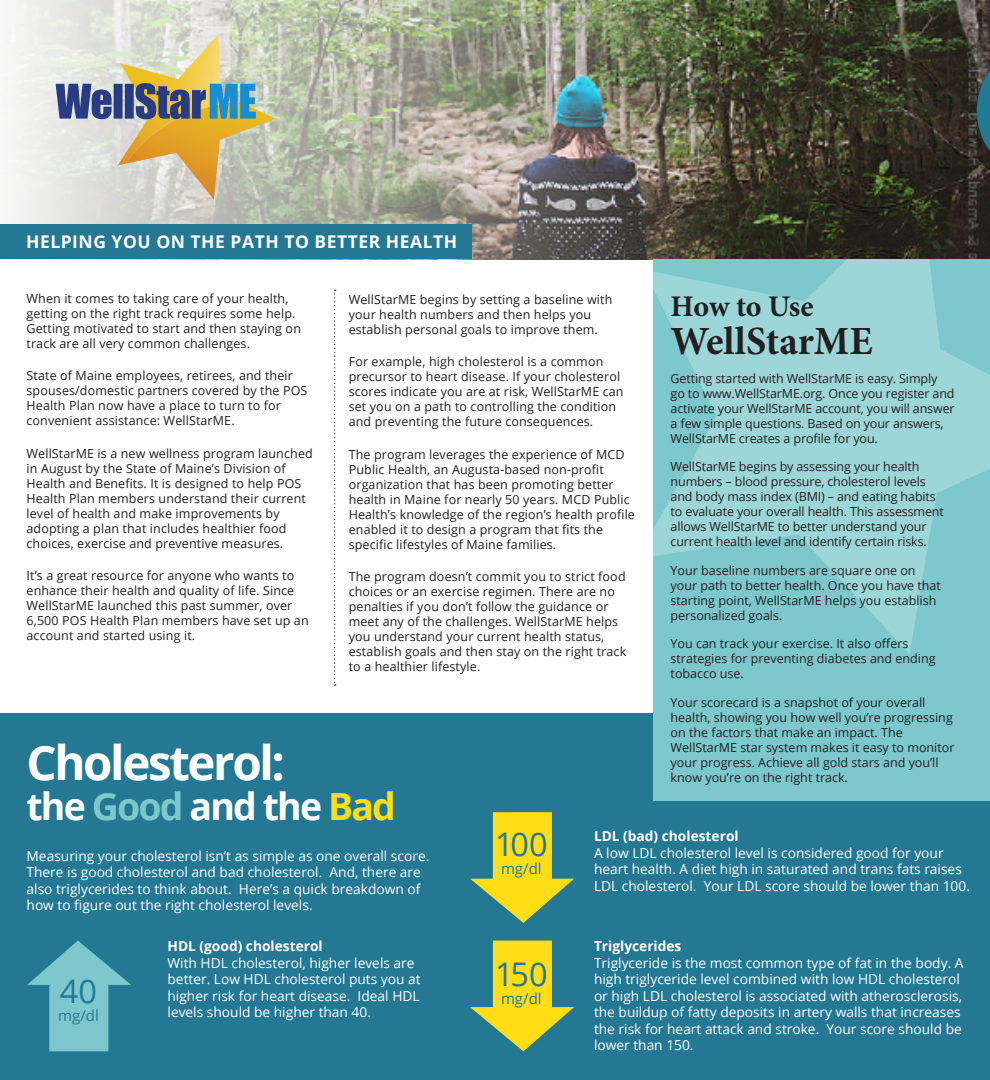
<style>
.page{position:relative;width:990px;height:1080px;background:#fff}
.page>*{position:absolute;margin:0;border:0;box-sizing:border-box;transform-origin:0 0}
.t1{font:700 47.5px "Open Sans";letter-spacing:-.05em;color:#fff}
.GC__Body_Copy__1{font:700 40px "Minion Pro";color:#231f20}
.t2{font:700 37.5px "Open Sans";letter-spacing:-.05em;color:#fff}
.t3{font:32.5px "Open Sans";color:#247893}
.GC__Body_Copy__1-2{font:700 30px "Minion Pro";letter-spacing:-.01em;color:#231f20}
.t4{font:700 17.5px "Open Sans";letter-spacing:.03em;color:#fff}
.t5{font:15px "Open Sans";color:#247893}
.t6{font:13.75px/16.5px "Open Sans";color:#fff}
.t7{font:700 13.75px "Open Sans";color:#fff}
.GC__Body_Copy__1-3{font:12.5px/15px "Open Sans";letter-spacing:.01em;color:#231f20}
.GC__Body_Copy__1-4{font:12.5px/15px "Open Sans";letter-spacing:-.01em;color:#231f20}
.s1{color:#7cc8cd}
.s2{color:#ffdd17}
</style>
<div class="page">
<div style="left:0;top:714px;width:990px;height:366px;background:#247893"></div>
<div style="left:653px;top:259px;width:337px;height:542px;background:#7cc8cd"></div>
<svg style="left:653px;top:259px;width:337px;height:395px;fill:#9dd6d9"></svg>
<svg style="left:334px;top:290px;width:2px;height:396px"></svg>
<svg style="left:27px;top:941px;width:104px;height:110px"></svg>
<svg style="left:470px;top:812px;width:104px;height:111px"></svg>
<svg style="left:470px;top:941px;width:104px;height:110px"></svg>
<img style="left:10px;top:0;width:980px;height:259px">
<div style="left:0;top:224px;width:472px;height:35px;background:#247893"></div>
<img style="left:125px;top:102px;width:151px;height:98px">
<img style="left:118px;top:34px;width:121px;height:132px">
<svg style="left:56px;top:83px;width:200px;height:36px;background:#607890"></svg>
<p class="t4" style="left:26px;top:230px;width:433px">HELPING YOU ON THE PATH TO BETTER HEALTH</p>
<p class="GC__Body_Copy__1-3" style="left:27px;top:291px;width:276px">When it comes to taking care of your health, getting on the right track requires some help.<br>Getting motivated to start and then staying on track are all very common challenges.</p>
<p class="GC__Body_Copy__1-3" style="left:27px;top:368px;width:282px">State of Maine employees, retirees, and their spouses/domestic partners covered by the POS Health Plan now have a place to turn to for convenient assistance: WellStarME.</p>
<p class="GC__Body_Copy__1-3" style="left:27px;top:446px;width:288px">WellStarME is a new wellness program launched in August by the State of Maine’s Division of Health and Benefits. It is designed to help POS Health Plan members understand their current level of health and make improvements by adopting a plan that includes healthier food choices, exercise and preventive measures.</p>
<p class="GC__Body_Copy__1-3" style="left:27px;top:568px;width:284px">It’s a great resource for anyone who wants to enhance their health and quality of life. Since WellStarME launched this past summer, over 6,500 POS Health Plan members have set up an account and started using it.</p>
<p class="GC__Body_Copy__1-3" style="left:349px;top:291px;width:265px">WellStarME begins by setting a baseline with your health numbers and then helps you establish personal goals to improve them.</p>
<p class="GC__Body_Copy__1-3" style="left:349px;top:354px;width:276px">For example, high cholesterol is a common precursor to heart disease. If your cholesterol scores indicate you are at risk, WellStarME can set you on a path to controlling the condition and preventing the future consequences.</p>
<p class="GC__Body_Copy__1-3" style="left:349px;top:446px;width:288px">The program leverages the experience of MCD Public Health, an Augusta-based non-profit organization that has been promoting better health in Maine for nearly 50 years. MCD Public Health’s knowledge of the region’s health profile enabled it to design a program that fits the specific lifestyles of Maine families.</p>
<p class="GC__Body_Copy__1-3" style="left:349px;top:569px;width:279px">The program doesn’t commit you to strict food choices or an exercise regimen. There are no penalties if you don’t follow the guidance or meet any of the challenges. WellStarME helps you understand your current health status, establish goals and then stay on the right track to a healthier lifestyle.</p>
<p class="GC__Body_Copy__1-2" style="left:671px;top:285px;width:145px">How to Use</p>
<p class="GC__Body_Copy__1" style="left:671px;top:314px;width:204px">WellStarME</p>
<p class="GC__Body_Copy__1-4" style="left:671px;top:371px;width:286px">Getting started with WellStarME is easy. Simply go to www.WellStarME.org. Once you register and activate your WellStarME account, you will answer a few simple questions. Based on your answers, WellStarME creates a profile for you.</p>
<p class="GC__Body_Copy__1-4" style="left:671px;top:459px;width:275px">WellStarME begins by assessing your health numbers – blood pressure, cholesterol levels and body mass index (BMI) – and eating habits to evaluate your overall health. This assessment allows WellStarME to better understand your current health level and identify certain risks.</p>
<p class="GC__Body_Copy__1-3" style="left:671px;top:563px;width:272px">Your baseline numbers are square one on your path to better health. Once you have that starting point, WellStarME helps you establish personalized goals.</p>
<p class="GC__Body_Copy__1-3" style="left:671px;top:636px;width:266px">You can track your exercise. It also offers strategies for preventing diabetes and ending tobacco use.</p>
<p class="GC__Body_Copy__1-3" style="left:671px;top:695px;width:285px">Your scorecard is a snapshot of your overall health, showing you how well you’re progressing on the factors that make an impact. The WellStarME star system makes it easy to monitor your progress. Achieve all gold stars and you’ll know you’re on the right track.</p>
<p class="t1" style="left:27px;top:729px;width:260px">Cholesterol:</p>
<p class="t2" style="left:27px;top:780px;width:371px">the <span class="s1">Good</span> and the <span class="s2">Bad</span></p>
<p class="t6" style="left:27px;top:847px;width:404px">Measuring your cholesterol isn’t as simple as one overall score.<br>There is good cholesterol and bad cholesterol. And, there are also triglycerides to think about. Here’s a quick breakdown of how to figure out the right cholesterol levels.</p>
<p class="t7" style="left:594px;top:826px;width:146px">LDL (bad) cholesterol</p>
<p class="t6" style="left:594px;top:844px;width:378px">A low LDL cholesterol level is considered good for your heart health. A diet high in saturated and trans fats raises<br>LDL cholesterol. Your LDL score should be lower than 100.</p>
<p class="t3" style="left:495px;top:822px;width:54px">100</p>
<p class="t5" style="left:501px;top:858px;width:42px">mg/dl</p>
<p class="t3" style="left:60px;top:969px;width:39px">40</p>
<p class="t5" style="left:58px;top:1006px;width:42px">mg/dl</p>
<p class="t7" style="left:168px;top:937px;width:157px">HDL (good) cholesterol</p>
<p class="t6" style="left:168px;top:954px;width:255px">With HDL cholesterol, higher levels are better. Low HDL cholesterol puts you at higher risk for heart disease. Ideal HDL levels should be higher than 40.</p>
<p class="t3" style="left:495px;top:952px;width:54px">150</p>
<p class="t5" style="left:501px;top:988px;width:42px">mg/dl</p>
<p class="t7" style="left:594px;top:937px;width:89px">Triglycerides</p>
<p class="t6" style="left:594px;top:954px;width:371px">Triglyceride is the most common type of fat in the body. A high triglyceride level combined with low HDL cholesterol or high LDL cholesterol is associated with atherosclerosis, the buildup of fatty deposits in artery walls that increases the risk for heart attack and stroke. Your score should be lower than 150.</p>
</div>
